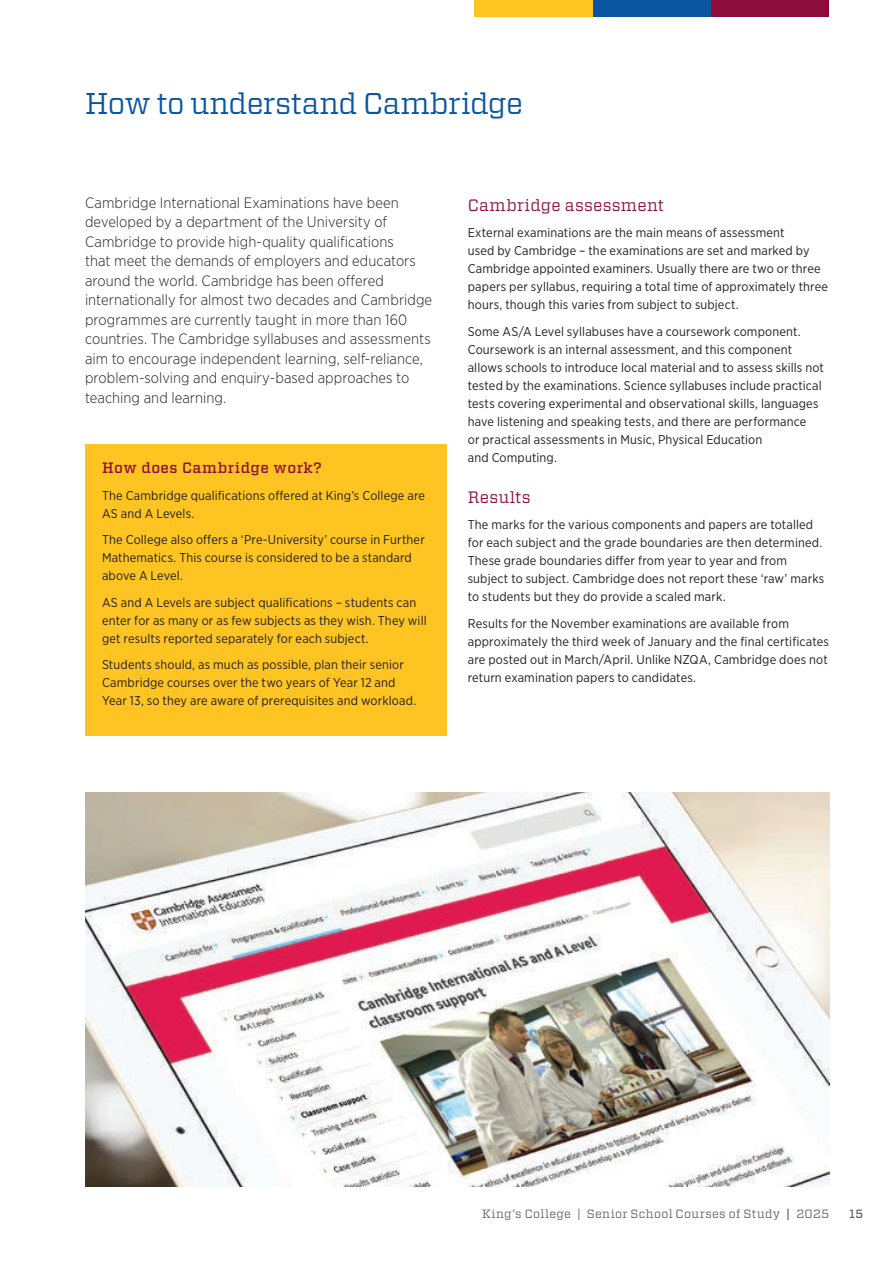
<style>
.page{position:relative;width:893px;height:1263px;background:#fff}
.page>*{position:absolute;margin:0;border:0;box-sizing:border-box;transform-origin:0 0}
.t1{font:30px "Vitesse";letter-spacing:-.02em;color:#0a55a0}
.t2{font:16.5px "Vitesse";letter-spacing:.015em;color:#8d0d3a}
.t3{font:300 15px/19.5px "Gotham Narrow";letter-spacing:.005em;color:#231f20}
.t4{font:500 15px "Vitesse";letter-spacing:.035em;color:#8d0d3a}
.t5{font:12.75px/18px "Gotham Narrow";letter-spacing:.01em;color:#231f20}
.t6{font:12px "Vitesse";letter-spacing:.03em;color:#636366}
.t7{font:500 12px "Vitesse";color:#636366}
.s1{font-weight:500}
</style>
<div class="page">
<div style="left:85px;top:444px;width:361px;height:292px;background:#fec422"></div>
<img style="left:85px;top:792px;width:744px;height:394px">
<div style="left:710px;top:0;width:119px;height:17px;background:#8d0d3a"></div>
<div style="left:592px;top:0;width:119px;height:17px;background:#0a55a0"></div>
<div style="left:474px;top:0;width:118px;height:17px;background:#fec422"></div>
<h1 class="t1" style="left:85px;top:83px;width:439px">How to understand Cambridge</h1>
<p class="t3" style="left:85px;top:192px;width:349px">Cambridge International Examinations have been developed by a department of the University of Cambridge to provide high-quality qualifications<br>that meet the demands of employers and educators around the world. Cambridge has been offered internationally for almost two decades and Cambridge programmes are currently taught in more than 160 countries. The Cambridge syllabuses and assessments aim to encourage independent learning, self-reliance, problem‑solving and enquiry-based approaches to teaching and learning.</p>
<p class="t4" style="left:102px;top:458px;width:222px">How does Cambridge work?</p>
<p class="t5" style="left:102px;top:486px;width:325px">The Cambridge qualifications offered at King’s College are<br>AS and A Levels.</p>
<p class="t5" style="left:102px;top:531px;width:324px">The College also offers a ‘Pre-University’ course in Further<br>Mathematics. This course is considered to be a standard above A Level.</p>
<p class="t5" style="left:102px;top:593px;width:326px">AS and A Levels are subject qualifications – students can enter for as many or as few subjects as they wish. They will get results reported separately for each subject.</p>
<p class="t5" style="left:102px;top:656px;width:316px">Students should, as much as possible, plan their senior<br>Cambridge courses over the two years of Year 12 and<br>Year 13, so they are aware of prerequisites and workload.</p>
<p class="t2" style="left:468px;top:194px;width:198px">Cambridge assessment</p>
<p class="t5" style="left:468px;top:224px;width:362px">External examinations are the main means of assessment<br>used by Cambridge – the examinations are set and marked by Cambridge appointed examiners. Usually there are two or three papers per syllabus, requiring a total time of approximately three hours, though this varies from subject to subject.</p>
<p class="t5" style="left:468px;top:322px;width:358px">Some AS/A Level syllabuses have a coursework component.<br>Coursework is an internal assessment, and this component allows schools to introduce local material and to assess skills not tested by the examinations. Science syllabuses include practical tests covering experimental and observational skills, languages have listening and speaking tests, and there are performance<br>or practical assessments in Music, Physical Education<br>and Computing.</p>
<p class="t2" style="left:468px;top:486px;width:64px">Results</p>
<p class="t5" style="left:468px;top:515px;width:358px">The marks for the various components and papers are totalled for each subject and the grade boundaries are then determined.<br>These grade boundaries differ from year to year and from subject to subject. Cambridge does not report these ‘raw’ marks to students but they do provide a scaled mark.</p>
<p class="t5" style="left:468px;top:614px;width:363px">Results for the November examinations are available from approximately the third week of January and the final certificates are posted out in March/April. Unlike NZQA, Cambridge does not return examination papers to candidates.</p>
<p class="t6" style="left:482px;top:1206px;width:349px">King’s College | Senior School Courses of Study <span class="s1">|</span> 2025</p>
<p class="t7" style="left:849px;top:1206px;width:16px">15</p>
</div>
